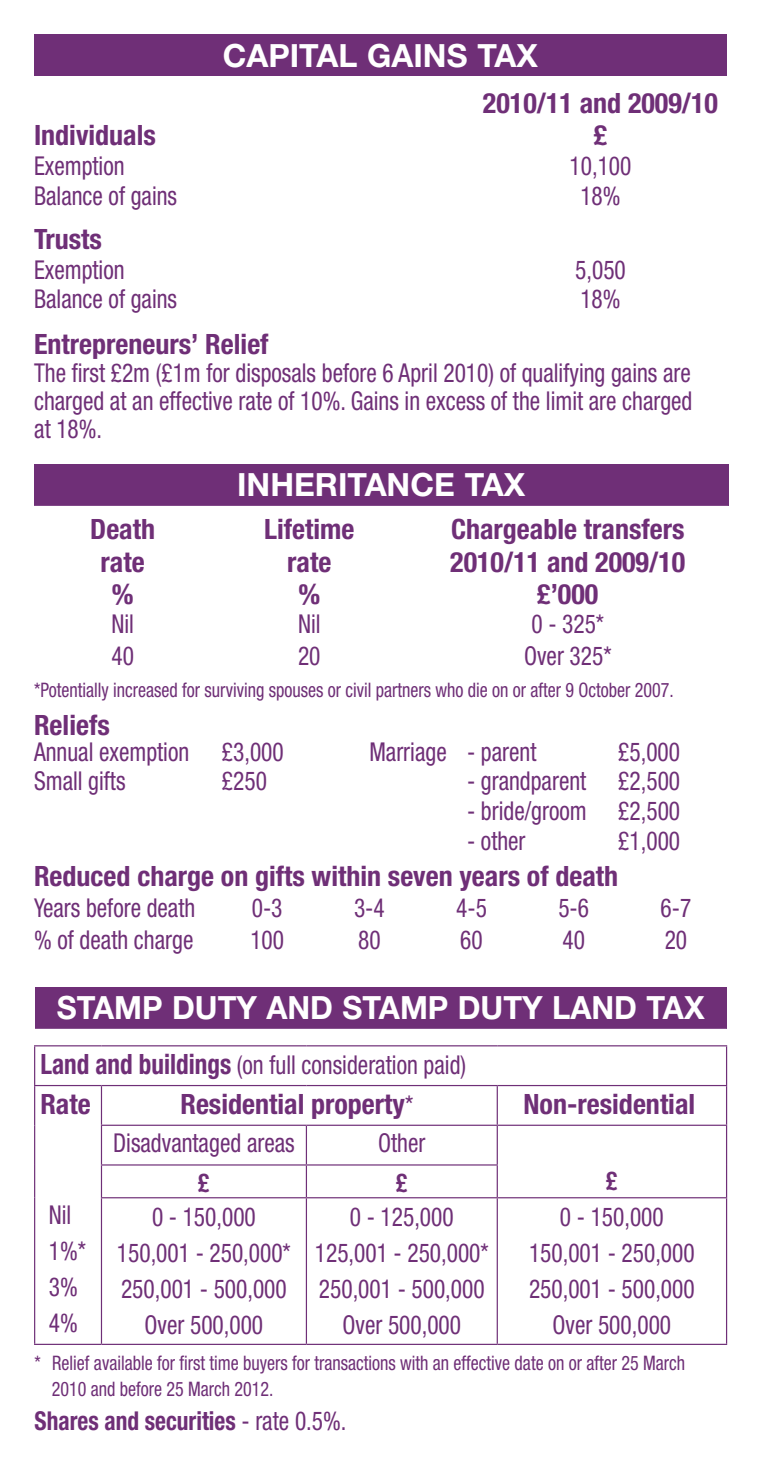
<style>
.page{position:relative;width:772px;height:1475px;background:#fff}
.page>*{position:absolute;margin:0;border:0;box-sizing:border-box;transform-origin:0 0}
.t1{font:700 32px "Helvetica Neue LT Std";color:#fff}
.t2{font:700 32px "Helvetica Neue LT Std";color:#fff;scale:.96 1}
.t3{font:700 condensed 28px/32px "Helvetica Neue LT Std";color:#6f2f77;text-align:center}
.t4{font:condensed 26px/36px "Helvetica Neue LT Std";color:#6f2f77;text-align:center;scale:.9 1}
.t5{font:700 condensed 26px "Helvetica Neue LT Std";color:#6f2f77;scale:.9 1}
.t6{font:condensed 20px/26px "Helvetica Neue LT Std";color:#6f2f77;scale:.9 1}
.s1{font-weight:700;font-size:28px}
.s2{font-weight:400;font-size:26px}
.s3{font-weight:400}
</style>
<div class="page">
<div style="left:34px;top:34px;width:692px;height:42px;background:#6f2f77"></div>
<div style="left:34px;top:464px;width:693px;height:42px;background:#6f2f77"></div>
<div style="left:35px;top:986px;width:691px;height:42px;background:#6f2f77"></div>
<svg style="left:35px;top:1028px;width:691px;height:317px"></svg>
<hr style="left:34px;top:1044px;width:67px;height:2px;background:#6f2f77">
<hr style="left:34px;top:1046px;width:1px;height:38px;background:#6f2f77">
<hr style="left:101px;top:1044px;width:205px;height:2px;background:#6f2f77">
<hr style="left:306px;top:1044px;width:191px;height:2px;background:#6f2f77">
<hr style="left:497px;top:1044px;width:229px;height:2px;background:#6f2f77">
<hr style="left:725px;top:1046px;width:1px;height:38px;background:#6f2f77">
<hr style="left:34px;top:1084px;width:67px;height:2px;background:#6f2f77">
<hr style="left:34px;top:1085px;width:1px;height:40px;background:#6f2f77">
<hr style="left:34px;top:1125px;width:1px;height:39px;background:#6f2f77">
<hr style="left:34px;top:1164px;width:1px;height:33px;background:#6f2f77">
<hr style="left:34px;top:1197px;width:1px;height:146px;background:#6f2f77">
<hr style="left:34px;top:1343px;width:67px;height:1px;background:#6f2f77">
<hr style="left:101px;top:1084px;width:205px;height:2px;background:#6f2f77">
<hr style="left:101px;top:1085px;width:1px;height:39px;background:#6f2f77">
<hr style="left:306px;top:1084px;width:191px;height:2px;background:#6f2f77">
<hr style="left:497px;top:1084px;width:229px;height:2px;background:#6f2f77">
<hr style="left:496px;top:1085px;width:1px;height:39px;background:#6f2f77">
<hr style="left:725px;top:1085px;width:1px;height:39px;background:#6f2f77">
<hr style="left:101px;top:1124px;width:205px;height:1px;background:#6f2f77">
<hr style="left:101px;top:1125px;width:1px;height:39px;background:#6f2f77">
<hr style="left:306px;top:1124px;width:191px;height:1px;background:#6f2f77">
<hr style="left:305px;top:1125px;width:2px;height:39px;background:#6f2f77">
<hr style="left:101px;top:1164px;width:205px;height:1px;background:#6f2f77">
<hr style="left:101px;top:1165px;width:1px;height:31px;background:#6f2f77">
<hr style="left:306px;top:1164px;width:191px;height:1px;background:#6f2f77">
<hr style="left:305px;top:1165px;width:2px;height:31px;background:#6f2f77">
<hr style="left:497px;top:1124px;width:229px;height:1px;background:#6f2f77">
<hr style="left:496px;top:1125px;width:1px;height:39px;background:#6f2f77">
<hr style="left:725px;top:1125px;width:1px;height:39px;background:#6f2f77">
<hr style="left:496px;top:1165px;width:1px;height:31px;background:#6f2f77">
<hr style="left:725px;top:1164px;width:1px;height:32px;background:#6f2f77">
<hr style="left:101px;top:1196px;width:205px;height:2px;background:#6f2f77">
<hr style="left:101px;top:1198px;width:1px;height:145px;background:#6f2f77">
<hr style="left:306px;top:1196px;width:191px;height:2px;background:#6f2f77">
<hr style="left:305px;top:1198px;width:2px;height:145px;background:#6f2f77">
<hr style="left:497px;top:1196px;width:229px;height:2px;background:#6f2f77">
<hr style="left:496px;top:1198px;width:1px;height:145px;background:#6f2f77">
<hr style="left:725px;top:1198px;width:1px;height:145px;background:#6f2f77">
<hr style="left:101px;top:1343px;width:205px;height:1px;background:#6f2f77">
<hr style="left:306px;top:1343px;width:191px;height:1px;background:#6f2f77">
<hr style="left:497px;top:1343px;width:229px;height:1px;background:#6f2f77">
<p class="t3" style="left:34px;top:119px;width:123px">Individuals</p>
<p class="t1" style="left:223px;top:35px;width:21px">CAPITA</p>
<p class="t1" style="left:338px;top:35px;width:73px">L GAINS</p>
<p class="t1" style="left:477px;top:35px;width:22px">TAX</p>
<p class="t3" style="left:482px;top:87px;width:236px">2010/11 and 2009/10 £</p>
<p class="t4" style="left:34px;top:148px;width:102px">Exemption</p>
<p class="t4" style="left:569px;top:148px;width:70px">10,100</p>
<p class="t4" style="left:34px;top:178px;width:160px">Balance of gains</p>
<p class="t4" style="left:580px;top:178px;width:46px">18%</p>
<p class="t3" style="left:34px;top:222px;width:69px">Trusts</p>
<p class="t4" style="left:34px;top:251px;width:102px">Exemption</p>
<p class="t4" style="left:575px;top:251px;width:58px">5,050</p>
<p class="t4" style="left:34px;top:281px;width:160px">Balance of gains</p>
<p class="t4" style="left:580px;top:281px;width:46px">18%</p>
<p class="t3" style="left:34px;top:328px;width:236px">Entrepreneurs’ Relief</p>
<p class="t4" style="left:34px;top:359px;width:732px;line-height:28px;text-align:justify">The first £2m (£1m for disposals before 6 April 2010) of qualifying gains are charged at an effective rate of 10%. Gains in excess of the limit are charged at 18%.</p>
<p class="t1" style="left:237px;top:465px;width:78px">INHERITANCE</p>
<p class="t1" style="left:464px;top:465px;width:22px">TAX</p>
<p class="t3" style="left:90px;top:513px;width:66px">Death rate %</p>
<p class="t3" style="left:264px;top:513px;width:92px">Lifetime rate<br>%</p>
<p class="t3" style="left:450px;top:513px;width:236px">Chargeable transfers<br>2010/11 and 2009/10 £’000</p>
<p class="t4" style="left:111px;top:606px;width:27px">Nil</p>
<p class="t4" style="left:298px;top:606px;width:27px">Nil</p>
<p class="t4" style="left:531px;top:606px;width:82px">0 - 325*</p>
<p class="t4" style="left:111px;top:638px;width:26px">40</p>
<p class="t4" style="left:298px;top:638px;width:26px">20</p>
<p class="t4" style="left:523px;top:638px;width:99px">Over 325*</p>
<p class="t6" style="left:34px;top:676px;width:712px">*Potentially increased for surviving spouses or civil partners who die on or after 9 October 2007.</p>
<p class="t3" style="left:34px;top:708px;width:77px">Reliefs</p>
<p class="t4" style="left:34px;top:733px;width:174px">Annual exemption</p>
<p class="t4" style="left:222px;top:733px;width:70px">£3,000</p>
<p class="t4" style="left:369px;top:733px;width:187px">Marriage - parent</p>
<p class="t4" style="left:618px;top:733px;width:70px">£5,000</p>
<p class="t4" style="left:34px;top:762px;width:103px">Small gifts</p>
<p class="t4" style="left:222px;top:762px;width:51px">£250</p>
<p class="t4" style="left:466px;top:762px;width:238px">- grandparent £2,500</p>
<p class="t4" style="left:466px;top:792px;width:238px">- bride/groom £2,500</p>
<p class="t4" style="left:466px;top:822px;width:66px">- other</p>
<p class="t4" style="left:618px;top:822px;width:70px">£1,000</p>
<p class="t3" style="left:34px;top:859px;width:585px">Reduced charge on gifts within seven years of death</p>
<p class="t4" style="left:34px;top:889px;width:181px">Years before death</p>
<p class="t4" style="left:252px;top:889px;width:36px">0-3</p>
<p class="t4" style="left:354px;top:889px;width:36px">3-4</p>
<p class="t4" style="left:456px;top:889px;width:36px">4-5</p>
<p class="t4" style="left:558px;top:889px;width:36px">5-6</p>
<p class="t4" style="left:660px;top:889px;width:36px">6-7</p>
<p class="t4" style="left:34px;top:921px;width:178px">% of death charge</p>
<p class="t4" style="left:250px;top:921px;width:39px">100</p>
<p class="t4" style="left:358px;top:921px;width:26px">80</p>
<p class="t4" style="left:460px;top:921px;width:26px">60</p>
<p class="t4" style="left:562px;top:921px;width:26px">40</p>
<p class="t4" style="left:664px;top:921px;width:26px">20</p>
<p class="t2" style="left:57px;top:987px;width:44px">STAMP</p>
<p class="t2" style="left:172px;top:987px;width:200px">DUTY AND STAMP</p>
<p class="t2" style="left:457px;top:987px;width:141px">DUTY LAND</p>
<p class="t2" style="left:646px;top:987px;width:22px">TAX</p>
<p class="t4" style="left:40px;top:1046px;width:474px"><span class="s1">Land and buildings</span> (on full consideration paid)</p>
<p class="t3" style="left:40px;top:1086px;width:52px">Rate</p>
<p class="t3" style="left:180px;top:1086px;width:234px">Residential property<span class="s2">*</span></p>
<p class="t3" style="left:523px;top:1086px;width:173px">Non-residential</p>
<p class="t4" style="left:113px;top:1124px;width:203px">Disadvantaged areas</p>
<p class="t4" style="left:378px;top:1124px;width:54px">Other</p>
<p class="t5" style="left:198px;top:1166px;width:14px">£</p>
<p class="t5" style="left:396px;top:1166px;width:14px">£</p>
<p class="t5" style="left:606px;top:1164px;width:14px">£</p>
<p class="t4" style="left:49px;top:1196px;width:43px;text-align:left">Nil<br>1%*<br>3%<br>4%</p>
<p class="t4" style="left:117px;top:1198px;width:195px">0 - 150,000<br>150,001 - 250,000*<br>250,001 - 500,000<br>Over 500,000</p>
<p class="t4" style="left:314px;top:1198px;width:195px">0 - 125,000<br>125,001 - 250,000*<br>250,001 - 500,000<br>Over 500,000</p>
<p class="t4" style="left:528px;top:1198px;width:185px">0 - 150,000<br>150,001 - 250,000<br>250,001 - 500,000<br>Over 500,000</p>
<p class="t6" style="left:52px;top:1349px;width:704px;text-indent:-17px">* Relief available for first time buyers for transactions with an effective date on or after 25 March<br>2010 and before 25 March 2012.</p>
<p class="t5" style="left:35px;top:1404px;width:348px">Shares and securities <span class="s3">- rate 0.5%.</span></p>
</div>
